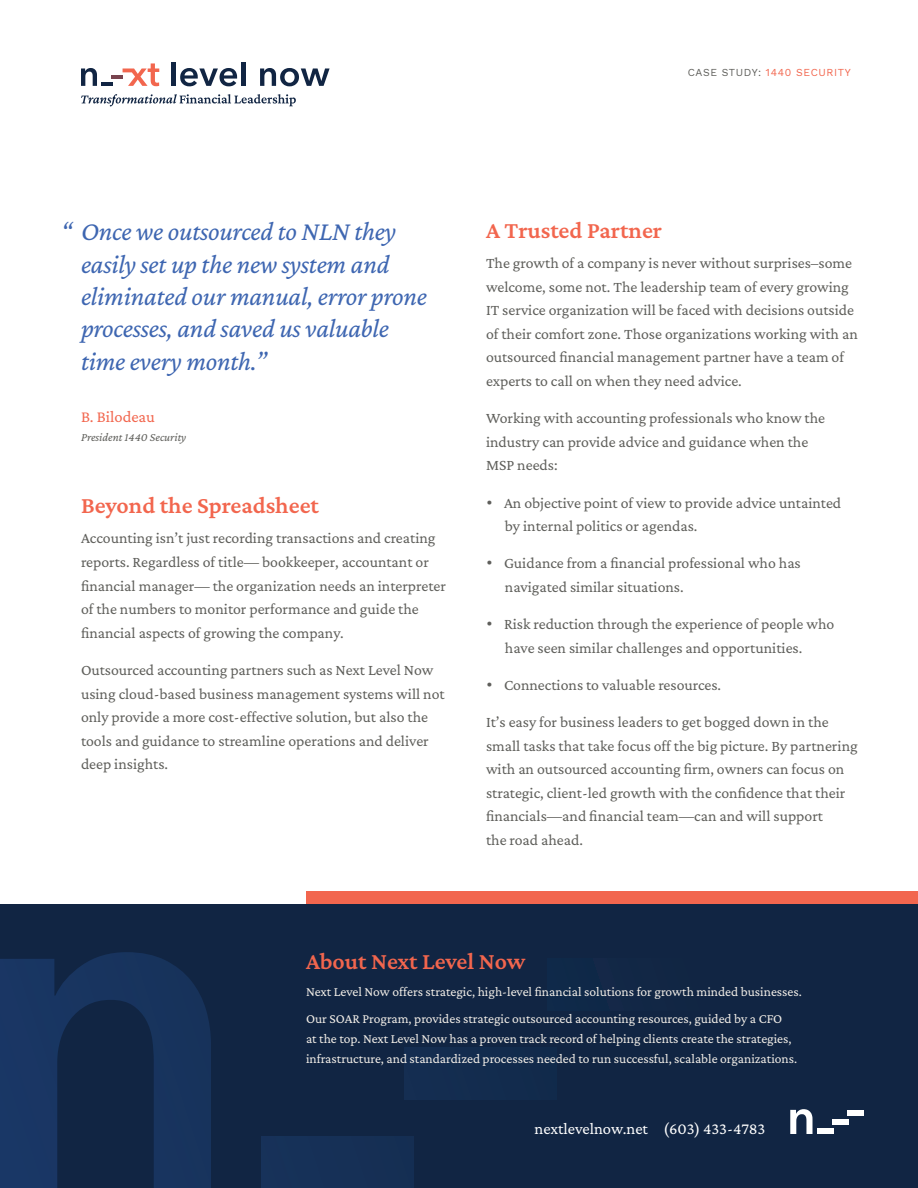
<style>
.page{position:relative;width:918px;height:1188px;background:#fff}
.page>*{position:absolute;margin:0;border:0;box-sizing:border-box;transform-origin:0 0}
.t1{font:italic 27px/32.4px "Crimson Pro";letter-spacing:-.01em;color:#3e66b1}
.t2{font:600 24px "Crimson Pro";color:#f2664e}
.t3{font:16.5px "Crimson Pro";color:#fff}
.t4{font:16.5px "Crimson Pro";color:#f2664e}
.t5{font:15.75px/23.7px "Crimson Pro";color:#5f5f5b}
.t6{font:13.5px/27px "Crimson Pro";color:#f1ede7}
.t7{font:italic 12px "Crimson Pro";color:#5f5f5b}
.t8{font:10.5px "Work Sans";letter-spacing:.06em;color:#f2664e}
.s1{color:#5f5f5b}
.s2{font-family:"Work Sans"}
</style>
<div class="page">
<div style="left:306px;top:891px;width:612px;height:13px;background:#f2664e"></div>
<div style="left:0;top:904px;width:918px;height:284px;background:#112543"></div>
<svg style="left:81px;top:68px;width:16px;height:18px"></svg>
<svg style="left:180px;top:68px;width:57px;height:18px"></svg>
<svg style="left:260px;top:68px;width:70px;height:18px"></svg>
<svg style="left:123px;top:63px;width:36px;height:23px"></svg>
<hr style="left:101px;top:82px;width:11px;height:4px;background:#112543">
<hr style="left:112px;top:75px;width:11px;height:4px;background:#78434e">
<hr style="left:172px;top:62px;width:4px;height:24px;background:#112543">
<div style="left:241px;top:62px;width:5px;height:24px;background:#112543"></div>
<svg style="left:81px;top:94px;width:215px;height:12px"></svg>
<svg style="left:790px;top:1109px;width:23px;height:25px"></svg>
<div style="left:848px;top:1110px;width:16px;height:5px;background:#fff"></div>
<div style="left:818px;top:1129px;width:16px;height:5px;background:#fff"></div>
<div style="left:833px;top:1119px;width:16px;height:6px;background:#fff"></div>
<svg style="left:0;top:952px;width:211px;height:236px"></svg>
<div style="left:262px;top:1137px;width:152px;height:51px;background:#163056"></div>
<div style="left:405px;top:1048px;width:152px;height:51px;background:#132c4e"></div>
<p class="t8" style="left:688px;top:64px;width:165px"><span class="s1">CASE STUDY:</span> 1440 SECURITY</p>
<h1 class="t1" style="left:81px;top:215px;width:348px;text-indent:-20px">“ Once we outsourced to NLN they easily set up the new system and eliminated our manual, error prone processes, and saved us valuable time every month.”</h1>
<p class="t4" style="left:81px;top:406px;width:76px">B. Bilodeau</p>
<p class="t7" style="left:81px;top:430px;width:107px">President 1440 Security</p>
<h2 class="t2" style="left:81px;top:490px;width:240px">Beyond the Spreadsheet</h2>
<p class="t5" style="left:81px;top:526px;width:367px">Accounting isn’t just recording transactions and creating reports. Regardless of title— bookkeeper, accountant or financial manager— the organization needs an interpreter of the numbers to monitor performance and guide the financial aspects of growing the company.</p>
<p class="t5" style="left:81px;top:658px;width:365px">Outsourced accounting partners such as Next Level Now using cloud-based business management systems will not only provide a more cost-effective solution, but also the tools and guidance to streamline operations and deliver deep insights.</p>
<h2 class="t2" style="left:486px;top:214px;width:178px">A Trusted Partner</h2>
<p class="t5" style="left:486px;top:251px;width:373px">The growth of a company is never without surprises–some welcome, some not. The leadership team of every growing IT service organization will be faced with decisions outside of their comfort zone. Those organizations working with an outsourced financial management partner have a team of experts to call on when they need advice.</p>
<p class="t5" style="left:486px;top:406px;width:341px">Working with accounting professionals who know the industry can provide advice and guidance when the<br>MSP needs:</p>
<p class="t5" style="left:505px;top:490px;width:338px;text-indent:-19px"><span class="s2">•</span> An objective point of view to provide advice untainted by internal politics or agendas.</p>
<p class="t5" style="left:505px;top:551px;width:297px;text-indent:-19px"><span class="s2">•</span> Guidance from a financial professional who has navigated similar situations.</p>
<p class="t5" style="left:505px;top:612px;width:331px;text-indent:-19px"><span class="s2">•</span> Risk reduction through the experience of people who have seen similar challenges and opportunities.</p>
<p class="t5" style="left:486px;top:673px;width:237px"><span class="s2">•</span> Connections to valuable resources.</p>
<p class="t5" style="left:486px;top:710px;width:373px">It’s easy for business leaders to get bogged down in the small tasks that take focus off the big picture. By partnering with an outsourced accounting firm, owners can focus on strategic, client-led growth with the confidence that their financials—and financial team—can and will support<br>the road ahead.</p>
<h2 class="t2" style="left:306px;top:946px;width:221px">About Next Level Now</h2>
<p class="t6" style="left:306px;top:978px;width:497px">Next Level Now offers strategic, high-level financial solutions for growth minded businesses.<br>Our SOAR Program, provides strategic outsourced accounting resources, guided by a CFO</p>
<p class="t6" style="left:306px;top:1028px;width:493px;line-height:20.2px">at the top. Next Level Now has a proven track record of helping clients create the strategies, infrastructure, and standardized processes needed to run successful, scalable organizations.</p>
<p class="t3" style="left:535px;top:1118px;width:232px">nextlevelnow.net (603) 433-4783</p>
</div>
